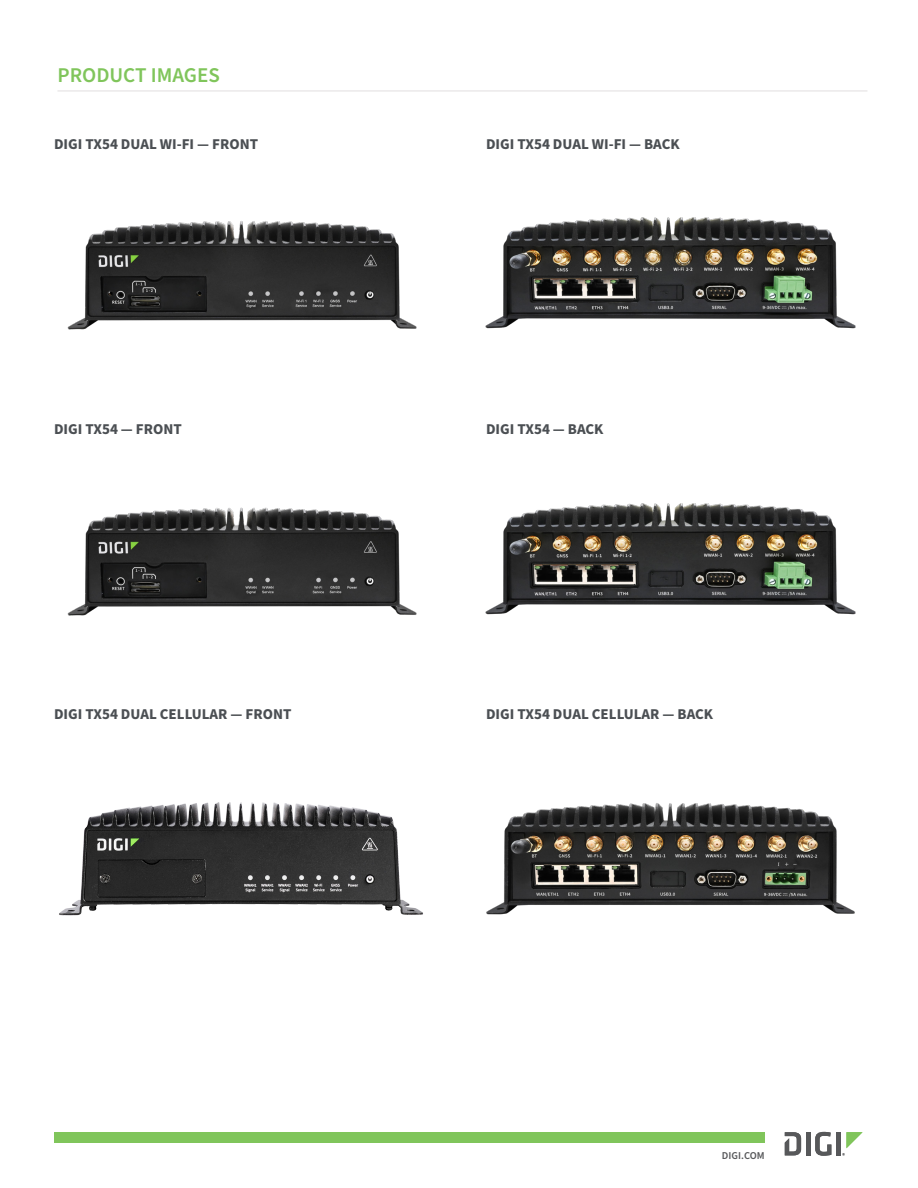
<style>
.page{position:relative;width:918px;height:1188px;background:#fff}
.page>*{position:absolute;margin:0;border:0;box-sizing:border-box;transform-origin:0 0}
.t1{font:600 21px "Source Sans Pro";color:#80c55b}
.Subhead_1_NEW{font:700 15px "Source Sans Pro";color:#4b4f53}
.t2{font:600 10.5px "Source Sans Pro";color:#57585a}
</style>
<div class="page">
<div style="left:54px;top:1132px;width:711px;height:11px;background:#80c55b"></div>
<hr style="left:806px;top:1132px;width:4px;height:23px;background:#57585a">
<svg style="left:815px;top:1132px;width:16px;height:24px"></svg>
<div style="left:836px;top:1132px;width:5px;height:23px;background:#57585a"></div>
<svg style="left:785px;top:1132px;width:16px;height:23px"></svg>
<svg style="left:842px;top:1132px;width:21px;height:24px"></svg>
<hr style="left:57px;top:90px;width:810px;height:2px;background:#ebe9ea">
<img style="left:67px;top:221px;width:350px;height:109px">
<img style="left:485px;top:217px;width:371px;height:112px">
<img style="left:59px;top:802px;width:364px;height:114px">
<img style="left:486px;top:803px;width:369px;height:112px">
<img style="left:67px;top:507px;width:350px;height:109px">
<img style="left:485px;top:503px;width:371px;height:112px">
<p class="t1" style="left:57px;top:61px;width:164px">PRODUCT IMAGES</p>
<p class="Subhead_1_NEW" style="left:54px;top:134px;width:206px">DIGI TX54 DUAL WI-FI — FRONT</p>
<p class="Subhead_1_NEW" style="left:486px;top:134px;width:195px">DIGI TX54 DUAL WI-FI — BACK</p>
<p class="Subhead_1_NEW" style="left:54px;top:419px;width:129px">DIGI TX54 — FRONT</p>
<p class="Subhead_1_NEW" style="left:486px;top:419px;width:119px">DIGI TX54 — BACK</p>
<p class="Subhead_1_NEW" style="left:54px;top:704px;width:239px">DIGI TX54 DUAL CELLULAR — FRONT</p>
<p class="Subhead_1_NEW" style="left:486px;top:704px;width:229px">DIGI TX54 DUAL CELLULAR — BACK</p>
<p class="t2" style="left:722px;top:1148px;width:44px">DIGI.COM</p>
</div>
